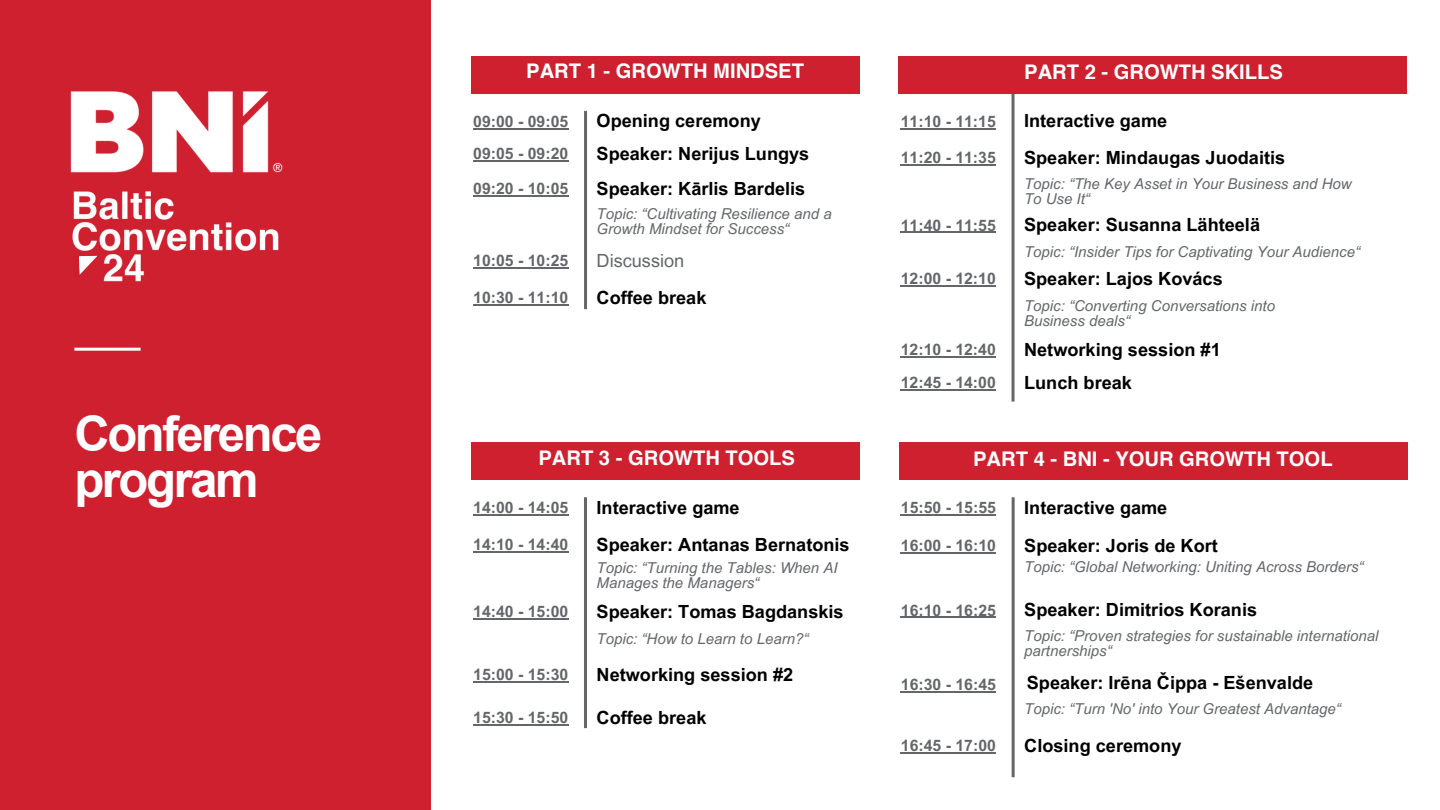
<style>
.page{position:relative;width:1440px;height:810px;background:#fff}
.page>*{position:absolute;margin:0;border:0;box-sizing:border-box;transform-origin:0 0}
.t1{font:700 48.9px/45.8px "Arial";letter-spacing:-.05em;color:#fff}
.t2{font:700 20.2px "Helvetica";color:#fff}
.t3{font:700 18.1px "Arial MT Pro";color:#000}
.t4{font:18.1px "Arial MT Pro";color:#64666a}
.t5{font:700 15.8px "Arial MT Pro";color:#64666a}
.t6{font:italic 15px/15px "Arial MT Pro";color:#64666a}
</style>
<div class="page">
<div style="left:0;top:0;width:430px;height:810px;background:#cf2030"></div>
<div style="left:471px;top:56px;width:388px;height:38px;background:#cf2030"></div>
<hr style="left:584px;top:111px;width:3px;height:198px;background:#64666a">
<hr style="left:473px;top:128px;width:95px;height:1px;background:#64666a">
<hr style="left:473px;top:304px;width:95px;height:2px;background:#64666a">
<hr style="left:473px;top:195px;width:95px;height:1px;background:#64666a">
<hr style="left:1012px;top:87px;width:3px;height:315px;background:#64666a">
<div style="left:899px;top:56px;width:508px;height:38px;background:#cf2030"></div>
<hr style="left:901px;top:128px;width:95px;height:1px;background:#64666a">
<hr style="left:901px;top:164px;width:95px;height:2px;background:#64666a">
<hr style="left:901px;top:232px;width:95px;height:1px;background:#64666a">
<hr style="left:901px;top:285px;width:95px;height:2px;background:#64666a">
<hr style="left:901px;top:356px;width:95px;height:2px;background:#64666a">
<hr style="left:901px;top:389px;width:95px;height:1px;background:#64666a">
<div style="left:471px;top:442px;width:388px;height:38px;background:#cf2030"></div>
<hr style="left:584px;top:497px;width:3px;height:231px;background:#64666a">
<hr style="left:473px;top:514px;width:95px;height:2px;background:#64666a">
<hr style="left:473px;top:551px;width:95px;height:2px;background:#64666a">
<hr style="left:473px;top:618px;width:95px;height:2px;background:#64666a">
<hr style="left:473px;top:681px;width:95px;height:2px;background:#64666a">
<hr style="left:473px;top:724px;width:95px;height:2px;background:#64666a">
<div style="left:899px;top:442px;width:508px;height:38px;background:#cf2030"></div>
<hr style="left:1012px;top:497px;width:3px;height:280px;background:#64666a">
<hr style="left:901px;top:514px;width:95px;height:2px;background:#64666a">
<hr style="left:901px;top:552px;width:95px;height:2px;background:#64666a">
<hr style="left:901px;top:617px;width:95px;height:1px;background:#64666a">
<hr style="left:901px;top:691px;width:95px;height:2px;background:#64666a">
<hr style="left:901px;top:752px;width:95px;height:2px;background:#64666a">
<img style="left:70px;top:91px;width:213px;height:257px">
<svg style="left:79px;top:256px;width:19px;height:19px"></svg>
<hr style="left:74px;top:348px;width:67px;height:3px;background:#fff">
<hr style="left:473px;top:160px;width:95px;height:2px;background:#64666a">
<hr style="left:473px;top:267px;width:95px;height:1px;background:#64666a">
<p class="t1" style="left:74px;top:411px;width:250px">Conference program</p>
<p class="t2" style="left:526px;top:62px;width:279px">PART 1 - GROWTH MINDSET</p>
<h2 class="t5" style="left:473px;top:115px;width:97px">09:00 - 09:05</h2>
<p class="t3" style="left:597px;top:114px;width:166px">Opening ceremony</p>
<h5 class="t5" style="left:473px;top:148px;width:97px">09:05 - 09:20</h5>
<h3 class="t3" style="left:597px;top:147px;width:214px">Speaker: Nerijus Lungys</h3>
<h5 class="t5" style="left:473px;top:182px;width:97px">09:20 - 10:05</h5>
<h5 class="t3" style="left:597px;top:181px;width:210px">Speaker: Kārlis Bardelis</h5>
<h5 class="t6" style="left:597px;top:208px;width:237px">Topic: “Cultivating Resilience and a<br>Growth Mindset for Success“</h5>
<p class="t5" style="left:473px;top:254px;width:97px">10:05 - 10:25</p>
<h5 class="t4" style="left:597px;top:253px;width:89px">Discussion</h5>
<h5 class="t5" style="left:473px;top:292px;width:97px">10:30 - 11:10</h5>
<h5 class="t3" style="left:597px;top:291px;width:111px">Coffee break</h5>
<h5 class="t2" style="left:539px;top:449px;width:258px">PART 3 - GROWTH TOOLS</h5>
<h5 class="t5" style="left:473px;top:502px;width:97px">14:00 - 14:05</h5>
<p class="t3" style="left:597px;top:501px;width:145px">Interactive game</p>
<h5 class="t5" style="left:473px;top:539px;width:97px">14:10 - 14:40</h5>
<h3 class="t3" style="left:597px;top:538px;width:255px">Speaker: Antanas Bernatonis</h3>
<h3 class="t6" style="left:597px;top:562px;width:242px">Topic: “Turning the Tables: When AI<br>Manages the Managers“</h3>
<h3 class="t5" style="left:473px;top:606px;width:97px">14:40 - 15:00</h3>
<h2 class="t3" style="left:597px;top:605px;width:249px">Speaker: Tomas Bagdanskis</h2>
<h5 class="t6" style="left:597px;top:633px;width:213px">Topic: “How to Learn to Learn?“</h5>
<h5 class="t5" style="left:473px;top:669px;width:97px">15:00 - 15:30</h5>
<h3 class="t3" style="left:597px;top:668px;width:198px">Networking session #2</h3>
<h5 class="t5" style="left:473px;top:712px;width:97px">15:30 - 15:50</h5>
<p class="t3" style="left:597px;top:711px;width:111px">Coffee break</p>
<h3 class="t2" style="left:1024px;top:64px;width:260px">PART 2 - GROWTH SKILLS</h3>
<h3 class="t5" style="left:901px;top:115px;width:97px">11:10 - 11:15</h3>
<h3 class="t3" style="left:1024px;top:114px;width:145px">Interactive game</h3>
<h4 class="t5" style="left:901px;top:152px;width:97px">11:20 - 11:35</h4>
<p class="t3" style="left:1024px;top:151px;width:263px">Speaker: Mindaugas Juodaitis</p>
<h3 class="t6" style="left:1024px;top:178px;width:329px">Topic: “The Key Asset in Your Business and How<br>To Use It“</h3>
<h5 class="t5" style="left:901px;top:219px;width:97px">11:40 - 11:55</h5>
<h2 class="t3" style="left:1024px;top:218px;width:237px">Speaker: Susanna Lähteelä</h2>
<h3 class="t6" style="left:1024px;top:246px;width:337px">Topic: “Insider Tips for Captivating Your Audience“</h3>
<h5 class="t5" style="left:901px;top:273px;width:97px">12:00 - 12:10</h5>
<h3 class="t3" style="left:1024px;top:272px;width:200px">Speaker: Lajos Kovács</h3>
<p class="t6" style="left:1024px;top:300px;width:252px">Topic: “Converting Conversations into<br>Business deals“</p>
<h5 class="t5" style="left:901px;top:344px;width:97px">12:10 - 12:40</h5>
<h3 class="t3" style="left:1024px;top:343px;width:198px">Networking session #1</h3>
<h3 class="t5" style="left:901px;top:376px;width:97px">12:45 - 14:00</h3>
<p class="t3" style="left:1024px;top:376px;width:109px">Lunch break</p>
<h2 class="t2" style="left:973px;top:450px;width:361px">PART 4 - BNI - YOUR GROWTH TOOL</h2>
<p class="t5" style="left:901px;top:502px;width:97px">15:50 - 15:55</p>
<h3 class="t3" style="left:1024px;top:501px;width:145px">Interactive game</h3>
<h5 class="t5" style="left:901px;top:540px;width:97px">16:00 - 16:10</h5>
<h3 class="t3" style="left:1024px;top:539px;width:195px">Speaker: Joris de Kort</h3>
<h3 class="t6" style="left:1024px;top:561px;width:341px">Topic: “Global Networking: Uniting Across Borders“</h3>
<h5 class="t5" style="left:901px;top:604px;width:97px">16:10 - 16:25</h5>
<h5 class="t3" style="left:1024px;top:603px;width:234px">Speaker: Dimitrios Koranis</h5>
<h3 class="t6" style="left:1024px;top:630px;width:356px">Topic: “Proven strategies for sustainable international partnerships“</h3>
<h5 class="t5" style="left:901px;top:679px;width:97px">16:30 - 16:45</h5>
<h3 class="t3" style="left:1027px;top:676px;width:288px">Speaker: Irēna Čippa - Ešenvalde</h3>
<p class="t6" style="left:1024px;top:703px;width:318px">Topic: “Turn 'No' into Your Greatest Advantage“</p>
<h3 class="t5" style="left:901px;top:740px;width:97px">16:45 - 17:00</h3>
<h5 class="t3" style="left:1024px;top:739px;width:159px">Closing ceremony</h5>
</div>
